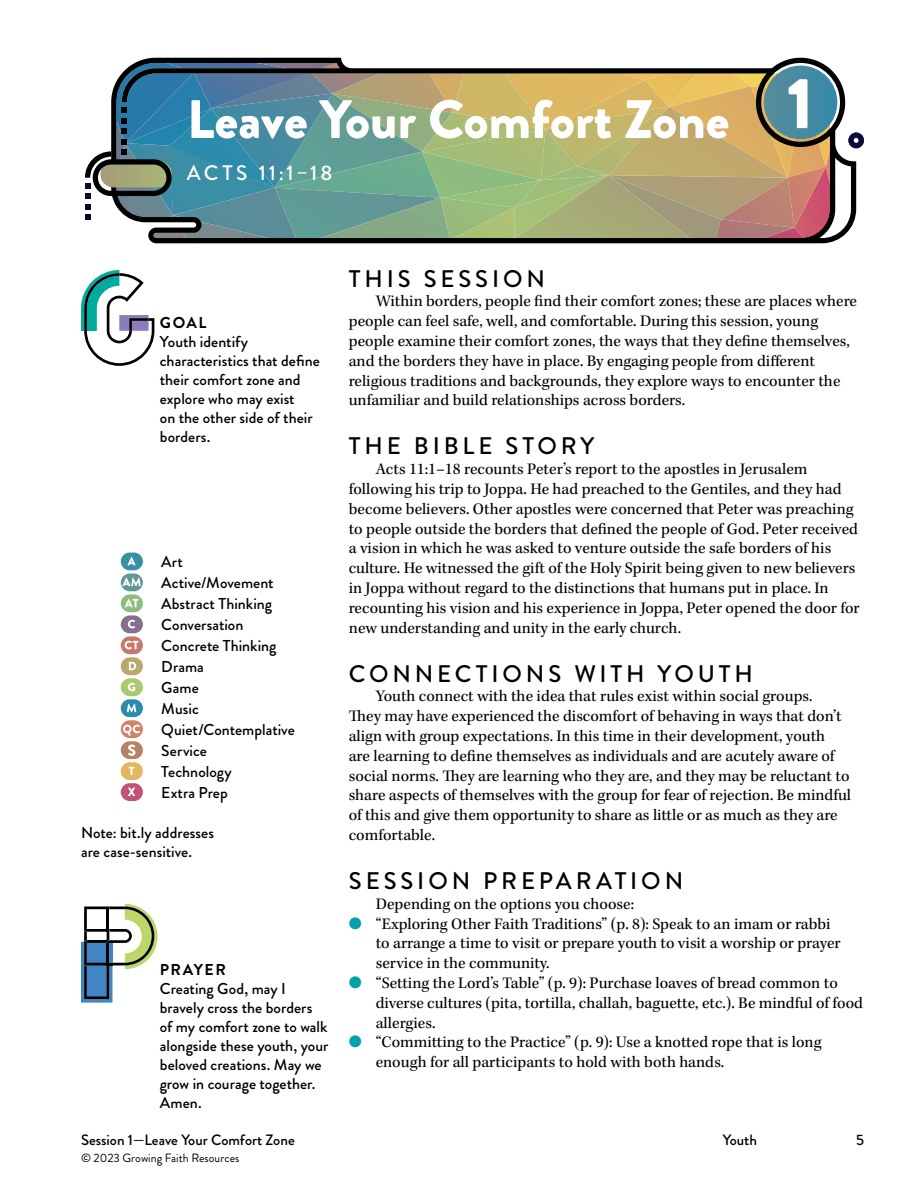
<style>
.page{position:relative;width:918px;height:1188px;background:#fff}
.page>*{position:absolute;margin:0;border:0;box-sizing:border-box;transform-origin:0 0}
.t1{font:900 72px "Brandon Grotesque";color:#fff}
.t2{font:900 54px "Brandon Grotesque";color:#fff}
.t3{font:500 24px "Brandon Grotesque";letter-spacing:.16em;color:#000}
.t4{font:500 21px "Brandon Grotesque";letter-spacing:.14em;color:#fff}
.t5{font:16.5px/19.8px "Kepler Std";color:#000}
.t6{font:500 15.75px/18.9px "Brandon Grotesque";color:#000}
.t7{font:700 15.75px "Brandon Grotesque";letter-spacing:.095em;color:#000}
.t8{font:500 15px "Brandon Grotesque";color:#000}
.t9{font:12px "Brandon Grotesque";color:#000}
.s1{color:#00a2a9}
</style>
<div class="page">
<svg style="left:85px;top:58px;width:779px;height:183px;background:#8d9c85"></svg>
<svg style="left:81px;top:270px;width:73px;height:96px"></svg>
<div style="left:121px;top:553px;width:22px;height:17px;background:#398fa6;border-radius:9px"></div>
<svg style="left:127px;top:557px;width:9px;height:8px"></svg>
<div style="left:121px;top:574px;width:22px;height:17px;background:#629996;border-radius:9px"></div>
<svg style="left:122px;top:578px;width:19px;height:8px"></svg>
<div style="left:121px;top:594px;width:22px;height:18px;background:#8fbb80;border-radius:9px"></div>
<svg style="left:125px;top:599px;width:13px;height:8px"></svg>
<div style="left:121px;top:615px;width:22px;height:18px;background:#846f8c;border-radius:9px"></div>
<svg style="left:128px;top:620px;width:7px;height:8px"></svg>
<div style="left:121px;top:636px;width:22px;height:18px;background:#c6786c;border-radius:9px"></div>
<svg style="left:125px;top:641px;width:13px;height:8px"></svg>
<div style="left:121px;top:657px;width:22px;height:18px;background:#b8a96e;border-radius:9px"></div>
<svg style="left:129px;top:662px;width:7px;height:8px"></svg>
<div style="left:121px;top:678px;width:22px;height:18px;background:#aac970;border-radius:9px"></div>
<svg style="left:128px;top:683px;width:7px;height:8px"></svg>
<div style="left:121px;top:699px;width:22px;height:18px;background:#2b8bac;border-radius:9px"></div>
<svg style="left:127px;top:704px;width:9px;height:8px"></svg>
<svg style="left:121px;top:720px;width:22px;height:18px"></svg>
<svg style="left:123px;top:725px;width:17px;height:11px"></svg>
<div style="left:121px;top:741px;width:22px;height:18px;background:#b48364;border-radius:9px"></div>
<svg style="left:128px;top:745px;width:8px;height:11px"></svg>
<div style="left:121px;top:762px;width:22px;height:18px;background:#e5b55f;border-radius:9px"></div>
<svg style="left:129px;top:767px;width:5px;height:8px"></svg>
<div style="left:121px;top:783px;width:22px;height:18px;background:#c25376;border-radius:9px"></div>
<svg style="left:128px;top:788px;width:7px;height:8px"></svg>
<svg style="left:81px;top:904px;width:76px;height:99px"></svg>
<h2 class="t2" style="left:187px;top:81px;width:544px">Leave Your Comfort Zone</h2>
<p class="t4" style="left:187px;top:158px;width:147px">ACTS 11:1–18</p>
<h1 class="t1" style="left:787px;top:52px;width:28px">1</h1>
<p class="t7" style="left:160px;top:312px;width:48px">GOAL</p>
<p class="t6" style="left:160px;top:333px;width:162px">Youth identify characteristics that define their comfort zone and explore who may exist<br>on the other side of their borders.</p>
<p class="t6" style="left:161px;top:552px;width:135px;line-height:21px">Art<br>Active/Movement<br>Abstract Thinking<br>Conversation<br>Concrete Thinking<br>Drama<br>Game<br>Music<br>Quiet/Contemplative<br>Service<br>Technology<br>Extra Prep</p>
<p class="t6" style="left:81px;top:823px;width:135px">Note: bit.ly addresses are case-sensitive.</p>
<p class="t7" style="left:160px;top:959px;width:67px">PRAYER</p>
<p class="t6" style="left:160px;top:980px;width:170px">Creating God, may I bravely cross the borders of my comfort zone to walk alongside these youth, your beloved creations. May we grow in courage together.<br>Amen.</p>
<h3 class="t3" style="left:349px;top:262px;width:198px">THIS SESSION</h3>
<p class="t5" style="left:349px;top:292px;width:510px;text-indent:27px">Within borders, people find their comfort zones; these are places where people can feel safe, well, and comfortable. During this session, young people examine their comfort zones, the ways that they define themselves, and the borders they have in place. By engaging people from different religious traditions and backgrounds, they explore ways to encounter the unfamiliar and build relationships across borders.</p>
<h3 class="t3" style="left:349px;top:430px;width:247px">THE BIBLE STORY</h3>
<p class="t5" style="left:349px;top:460px;width:512px;text-indent:27px">Acts 11:1–18 recounts Peter’s report to the apostles in Jerusalem following his trip to Joppa. He had preached to the Gentiles, and they had become believers. Other apostles were concerned that Peter was preaching to people outside the borders that defined the people of God. Peter received a vision in which he was asked to venture outside the safe borders of his culture. He witnessed the gift of the Holy Spirit being given to new believers in Joppa without regard to the distinctions that humans put in place. In recounting his vision and his experience in Joppa, Peter opened the door for new understanding and unity in the early church.</p>
<h3 class="t3" style="left:349px;top:657px;width:406px">CONNECTIONS WITH YOUTH</h3>
<p class="t5" style="left:349px;top:687px;width:504px;text-indent:27px">Youth connect with the idea that rules exist within social groups.<br>They may have experienced the discomfort of behaving in ways that don’t align with group expectations. In this time in their development, youth<br>are learning to define themselves as individuals and are acutely aware of social norms. They are learning who they are, and they may be reluctant to share aspects of themselves with the group for fear of rejection. Be mindful of this and give them opportunity to share as little or as much as they are comfortable.</p>
<h3 class="t3" style="left:349px;top:864px;width:336px">SESSION PREPARATION</h3>
<p class="t5" style="left:376px;top:894px;width:260px">Depending on the options you choose:</p>
<p class="t5" style="left:376px;top:914px;width:467px;text-indent:-27px"><span class="s1">●</span> “Exploring Other Faith Traditions” (p. 8): Speak to an imam or rabbi to arrange a time to visit or prepare youth to visit a worship or prayer service in the community.</p>
<p class="t5" style="left:376px;top:974px;width:489px;text-indent:-27px"><span class="s1">●</span> “Setting the Lord’s Table” (p. 9): Purchase loaves of bread common to diverse cultures (pita, tortilla, challah, baguette, etc.). Be mindful of food allergies.</p>
<p class="t5" style="left:376px;top:1033px;width:447px;text-indent:-27px"><span class="s1">●</span> “Committing to the Practice” (p. 9): Use a knotted rope that is long enough for all participants to hold with both hands.</p>
<p class="t8" style="left:81px;top:1129px;width:215px">Session 1—Leave Your Comfort Zone</p>
<p class="t8" style="left:723px;top:1129px;width:36px">Youth</p>
<p class="t8" style="left:856px;top:1129px;width:9px">5</p>
<p class="t9" style="left:81px;top:1150px;width:160px">© 2023 Growing Faith Resources</p>
</div>
